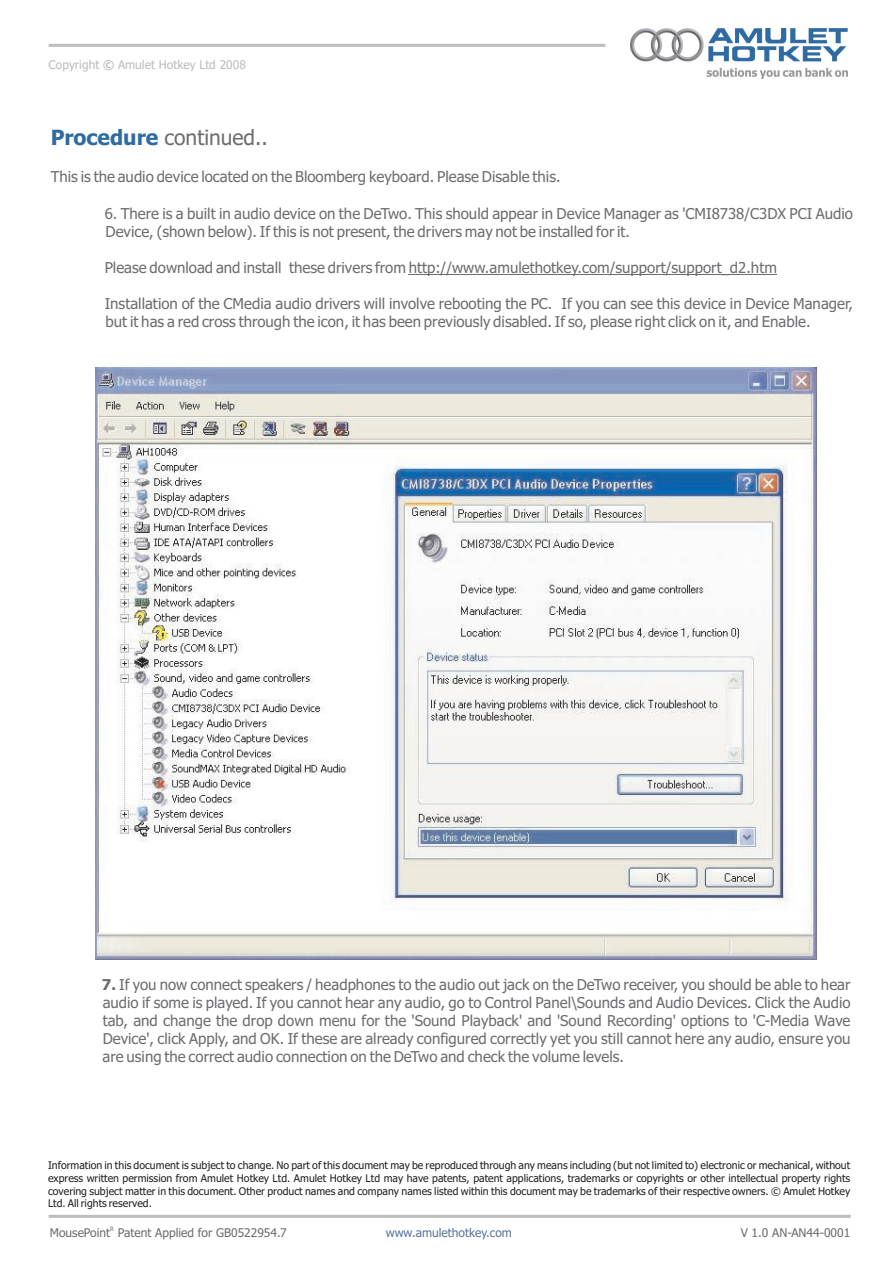
<style>
.page{position:relative;width:893px;height:1263px;background:#fff}
.page>*{position:absolute;margin:0;border:0;box-sizing:border-box;transform-origin:0 0}
.t1{font:21px "Tahoma";color:#6c6d70}
.t2{font:15px/18.1px "Tahoma";color:#6c6d70}
.t3{font:12px "Tahoma";color:#6c6d70}
.t4{font:12px "Tahoma";color:#bcbdc0}
.t5{font:12px "Tahoma";color:#5b7499}
.t6{font:10.5px/12.6px "Tahoma";color:#231f20;text-align:justify}
.t7{font:6px "Tahoma";color:#6c6d70}
.s1{color:#a8a9ad}
.s2{font-weight:700;color:#2f6ba0}
.s3{font-weight:700}
</style>
<div class="page">
<hr style="left:49px;top:44px;width:556px;height:3px;background:#bcbdc0">
<img style="left:630px;top:29px;width:217px;height:49px">
<hr style="left:49px;top:1215px;width:802px;height:3px;background:#bcbdc0">
<hr style="left:409px;top:274px;width:368px;height:1px;background:#6c6d70">
<img style="left:96px;top:368px;width:721px;height:591px">
<p class="t4" style="left:49px;top:60px;width:199px">Copyright <span class="s1">©</span> Amulet Hotkey Ltd 2008</p>
<h1 class="t1" style="left:51px;top:129px;width:219px"><span class="s2">Procedure</span> continued..</h1>
<p class="t2" style="left:51px;top:169px;width:511px">This is the audio device located on the Bloomberg keyboard. Please Disable this.</p>
<p class="t2" style="left:105px;top:205px;width:750px">6. There is a built in audio device on the DeTwo. This should appear in Device Manager as 'CMI8738/C3DX PCI Audio<br>Device, (shown below). If this is not present, the drivers may not be installed for it.</p>
<p class="t2" style="left:105px;top:260px;width:674px">Please download and install these drivers from http://www.amulethotkey.com/support/support_d2.htm</p>
<p class="t2" style="left:105px;top:296px;width:750px">Installation of the CMedia audio drivers will involve rebooting the PC. If you can see this device in Device Manager, but it has a red cross through the icon, it has been previously disabled. If so, please right click on it, and Enable.</p>
<p class="t2" style="left:102px;top:976px;width:750px;text-align:justify"><span class="s3">7.</span> If you now connect speakers / headphones to the audio out jack on the DeTwo receiver, you should be able to hear audio if some is played. If you cannot hear any audio, go to Control Panel\Sounds and Audio Devices. Click the Audio tab, and change the drop down menu for the 'Sound Playback' and 'Sound Recording' options to 'C-Media Wave Device', click Apply, and OK. If these are already configured correctly yet you still cannot here any audio, ensure you are using the correct audio connection on the DeTwo and check the volume levels.</p>
<p class="t6" style="left:48px;top:1160px;width:804px">Information in this document is subject to change. No part of this document may be reproduced through any means including (but not limited to) electronic or mechanical, without express written permission from Amulet Hotkey Ltd. Amulet Hotkey Ltd may have patents, patent applications, trademarks or copyrights or other intellectual property rights covering subject matter in this document. Other product names and company names listed within this document may be trademarks of their respective owners. © Amulet Hotkey Ltd. All rights reserved.</p>
<p class="t7" style="left:110px;top:1226px;width:5px">R</p>
<p class="t3" style="left:50px;top:1227px;width:238px">MousePoint Patent Applied for GB0522954.7</p>
<p class="t5" style="left:386px;top:1228px;width:128px">www.amulethotkey.com</p>
<p class="t3" style="left:741px;top:1227px;width:111px">V 1.0 AN-AN44-0001</p>
</div>
